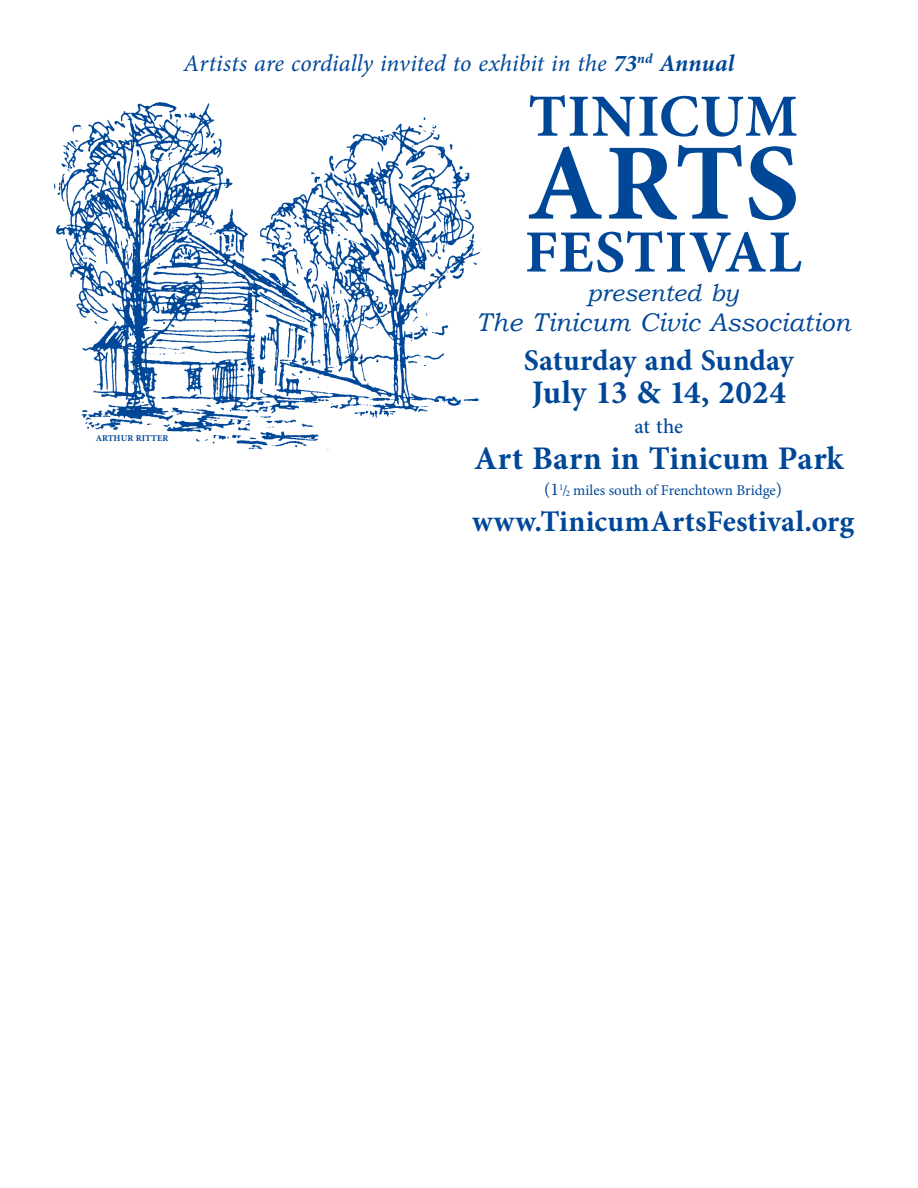
<style>
.page{position:relative;width:918px;height:1188px;background:#fff}
.page>*{position:absolute;margin:0;border:0;box-sizing:border-box;transform-origin:0 0}
.t1{font:700 108.75px "Minion Pro";color:#004797}
.t2{font:700 60px "Minion Pro";letter-spacing:.015em;color:#004797}
.t3{font:700 33px "Minion Pro";letter-spacing:.01em;color:#004797}
.t4{font:700 30px "Minion Pro";letter-spacing:.005em;color:#004797}
.t5{font:italic 25.5px "Bookman Old Style";letter-spacing:.005em;color:#004797}
.t6{font:italic 24px "Minion Pro";letter-spacing:.005em;color:#004797}
.t7{font:italic 24px "Bookman Old Style";color:#004797}
.t8{font:500 21px "Minion Pro";color:#004797}
.t9{font:15px "Minion Pro";letter-spacing:-.01em;color:#004797}
.t10{font:700 9px "Minion Pro";letter-spacing:.005em;color:#004797}
.s1{font-weight:700}
.s2{font-size:18px}
.s3{font-size:8.7px}
</style>
<div class="page">
<img style="left:54px;top:96px;width:426px;height:354px">
<p class="t10" style="left:96px;top:432px;width:74px">ARTHUR RITTER</p>
<p class="t6" style="left:184px;top:47px;width:552px">Artists are cordially invited to exhibit in the <span class="s1">73</span><sup>nd</sup> <span class="s1">Annual</span></p>
<p class="t2" style="left:528px;top:74px;width:271px">TINICUM</p>
<p class="t1" style="left:527px;top:107px;width:274px">ARTS</p>
<p class="t2" style="left:525px;top:210px;width:278px">FESTIVAL</p>
<p class="t7" style="left:587px;top:279px;width:153px">presented by</p>
<p class="t5" style="left:476px;top:308px;width:375px">The Tinicum Civic Association</p>
<p class="t4" style="left:524px;top:339px;width:271px">Saturday and Sunday</p>
<p class="t3" style="left:532px;top:369px;width:256px">July 13 &amp; 14, 2024</p>
<p class="t8" style="left:634px;top:412px;width:50px">at the</p>
<p class="t3" style="left:474px;top:435px;width:371px">Art Barn in Tinicum Park</p>
<p class="t9" style="left:544px;top:481px;width:239px"><span class="s2">(1</span><sup>1</sup>/<span class="s3">2</span> miles south of Frenchtown Bridge<span class="s2">)</span></p>
<p class="t4" style="left:472px;top:500px;width:384px">www.TinicumArtsFestival.org</p>
</div>
